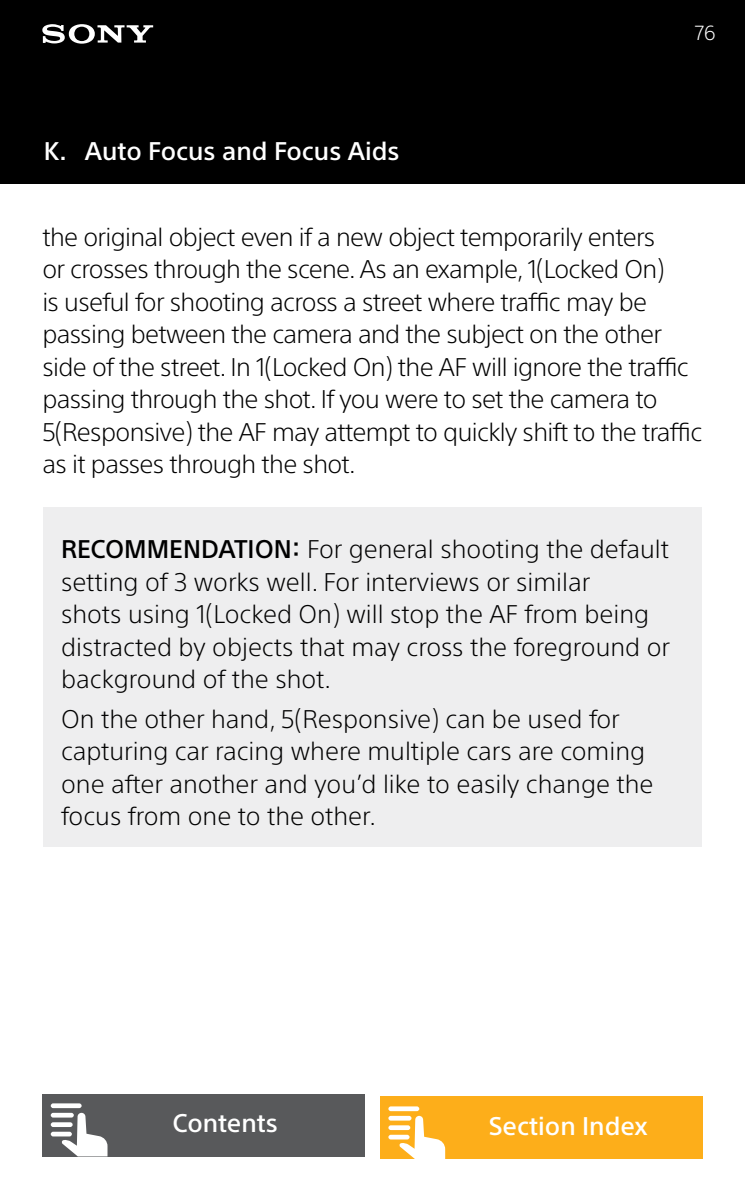
<style>
.page{position:relative;width:745px;height:1190px;background:#fff}
.page>*{position:absolute;margin:0;border:0;box-sizing:border-box;transform-origin:0 0}
.t1{font:300 25px/32.5px "SST Pro";letter-spacing:-.025em;color:#000}
.t2{font:300 25px/32.5px "SST Pro";color:#000}
.t3{font:500 25px "SST Pro";color:#fff}
.t4{font:300 20px "SST Pro";color:#fff}
.s1{font-family:"SST Std";font-weight:500}
</style>
<div class="page">
<div style="left:42px;top:1094px;width:323px;height:62px;background:#58595b"></div>
<svg style="left:51px;top:1103px;width:56px;height:53px"></svg>
<div style="left:0;top:0;width:744px;height:184px;background:#000"></div>
<svg style="left:42px;top:24px;width:111px;height:20px"></svg>
<div style="left:380px;top:1096px;width:322px;height:63px;background:#fdae1a"></div>
<svg style="left:388px;top:1106px;width:57px;height:53px"></svg>
<div style="left:43px;top:508px;width:658px;height:340px;background:#eeeeef"></div>
<p class="t3" style="left:44px;top:136px;width:357px">K. Auto Focus and Focus Aids</p>
<p class="t4" style="left:694px;top:21px;width:22px">76</p>
<p class="t1" style="left:42px;top:220px;width:661px">the original object even if a new object temporarily enters<br>or crosses through the scene. As an example, 1(Locked On)<br>is useful for shooting across a street where traffic may be passing between the camera and the subject on the other side of the street. In 1(Locked On) the AF will ignore the traffic passing through the shot. If you were to set the camera to 5(Responsive) the AF may attempt to quickly shift to the traffic as it passes through the shot.</p>
<p class="t2" style="left:61px;top:533px;width:610px"><span class="s1">RECOMMENDATION:</span> For general shooting the default setting of 3 works well. For interviews or similar<br>shots using 1(Locked On) will stop the AF from being distracted by objects that may cross the foreground or background of the shot.</p>
<p class="t2" style="left:61px;top:702px;width:593px">On the other hand, 5(Responsive) can be used for capturing car racing where multiple cars are coming one after another and you’d like to easily change the focus from one to the other.</p>
<p class="t3" style="left:172px;top:1108px;width:107px">Contents</p>
<p class="t3" style="left:488px;top:1111px;width:160px">Section Index</p>
</div>
